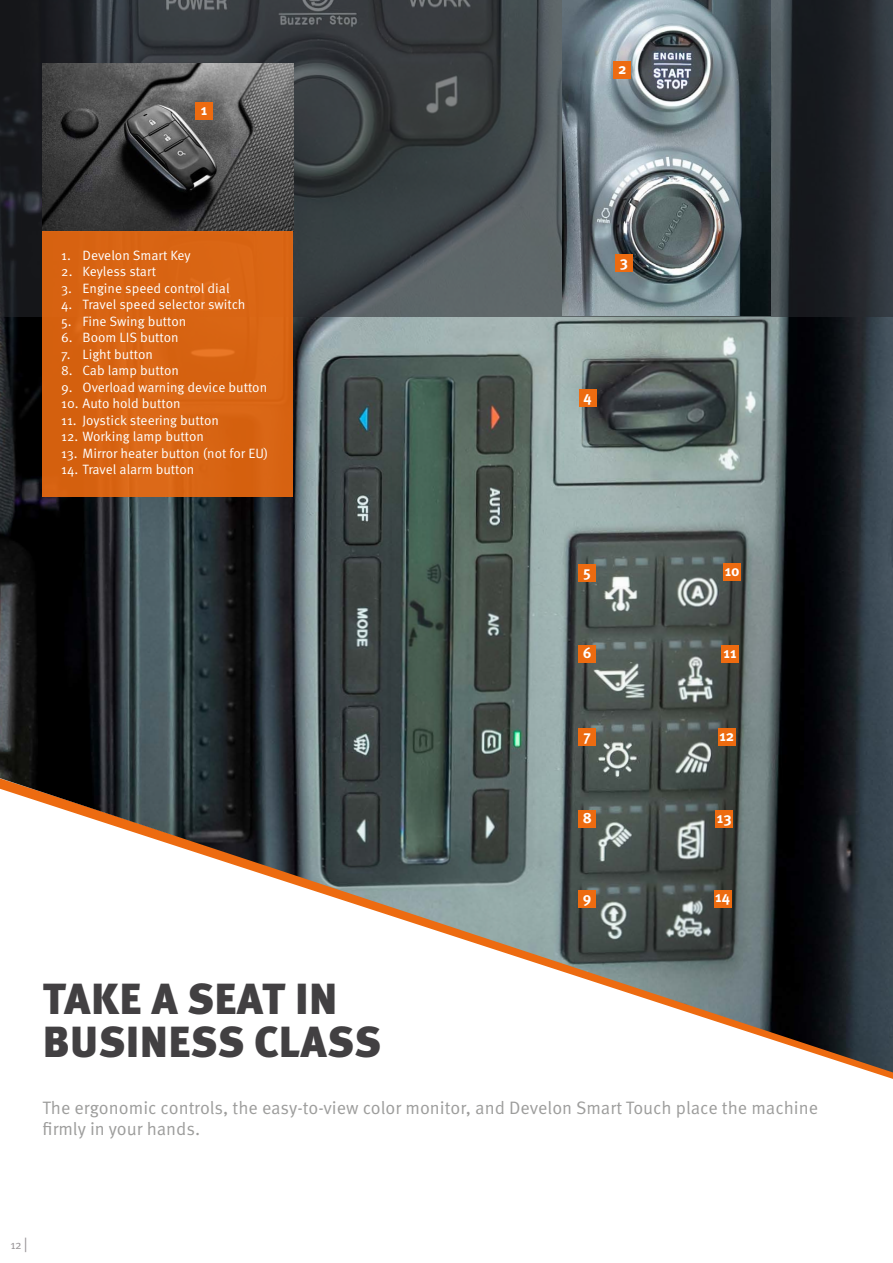
<style>
.page{position:relative;width:893px;height:1263px;background:#fff}
.page>*{position:absolute;margin:0;border:0;box-sizing:border-box;transform-origin:0 0}
.t1{font:900 43.5px/43.5px "Meta Pro";letter-spacing:.01em;color:#424042}
.t2{font:18px/21.6px "Meta Pro Norm";color:#9d9d9c}
.t3{font:700 15px "Meta Pro";color:#fff}
.t4{font:13.5px "Meta Pro Norm";color:#fff}
.t5{font:12px "Meta Pro Norm";color:#979396}
.s1{font-size:15px}
</style>
<div class="page">
<img style="left:0;top:317px;width:893px;height:755px">
<svg style="left:0;top:0;width:893px;height:317px;background:#353a3e"></svg>
<img style="left:562px;top:0;width:208px;height:316px">
<img style="left:43px;top:64px;width:250px;height:167px">
<div style="left:43px;top:231px;width:250px;height:265px;background:#d86413"></div>
<div style="left:196px;top:102px;width:17px;height:17px;background:#ed6b10"></div>
<div style="left:615px;top:254px;width:17px;height:17px;background:#ed6b10"></div>
<div style="left:614px;top:62px;width:17px;height:17px;background:#ed6b10"></div>
<div style="left:579px;top:389px;width:17px;height:18px;background:#ed6b10"></div>
<div style="left:579px;top:564px;width:17px;height:17px;background:#ed6b10"></div>
<div style="left:724px;top:564px;width:17px;height:17px;background:#ed6b10"></div>
<div style="left:579px;top:645px;width:17px;height:17px;background:#ed6b10"></div>
<div style="left:722px;top:645px;width:17px;height:17px;background:#ed6b10"></div>
<div style="left:579px;top:729px;width:17px;height:17px;background:#ed6b10"></div>
<div style="left:718px;top:729px;width:17px;height:17px;background:#ed6b10"></div>
<div style="left:579px;top:810px;width:17px;height:17px;background:#ed6b10"></div>
<div style="left:716px;top:810px;width:17px;height:17px;background:#ed6b10"></div>
<div style="left:579px;top:890px;width:17px;height:17px;background:#ed6b10"></div>
<div style="left:714px;top:890px;width:17px;height:17px;background:#ed6b10"></div>
<p class="t3" style="left:201px;top:98px;width:8px">1</p>
<p class="t3" style="left:618px;top:57px;width:10px">2</p>
<p class="t4" style="left:61px;top:245px;width:131px">1. Develon Smart Key</p>
<p class="t4" style="left:61px;top:262px;width:96px">2. Keyless start</p>
<p class="t4" style="left:61px;top:278px;width:170px">3. Engine speed control dial</p>
<p class="t4" style="left:61px;top:295px;width:186px">4. Travel speed selector switch</p>
<p class="t4" style="left:61px;top:311px;width:127px">5. Fine Swing button</p>
<p class="t4" style="left:61px;top:328px;width:119px">6. Boom LIS button</p>
<p class="t4" style="left:61px;top:344px;width:93px">7. Light button</p>
<p class="t4" style="left:61px;top:360px;width:119px">8. Cab lamp button</p>
<p class="t4" style="left:61px;top:377px;width:207px">9. Overload warning device button</p>
<p class="t4" style="left:61px;top:393px;width:121px">10. Auto hold button</p>
<p class="t4" style="left:61px;top:410px;width:159px">11. Joystick steering button</p>
<p class="t4" style="left:61px;top:426px;width:144px">12. Working lamp button</p>
<p class="t4" style="left:61px;top:443px;width:209px">13. Mirror heater button (not for EU)</p>
<p class="t4" style="left:61px;top:459px;width:135px">14. Travel alarm button</p>
<h1 class="t1" style="left:43px;top:975px;width:340px">TAKE A SEAT IN<br>BUSINESS CLASS</h1>
<p class="t3" style="left:620px;top:250px;width:10px">3</p>
<p class="t3" style="left:584px;top:385px;width:10px">4</p>
<p class="t3" style="left:583px;top:560px;width:9px">5</p>
<p class="t3" style="left:725px;top:559px;width:16px">10</p>
<p class="t3" style="left:583px;top:641px;width:10px">6</p>
<p class="t3" style="left:724px;top:641px;width:14px">11</p>
<p class="t3" style="left:583px;top:724px;width:9px">7</p>
<p class="t3" style="left:719px;top:724px;width:16px">12</p>
<p class="t3" style="left:583px;top:805px;width:11px">8</p>
<p class="t3" style="left:717px;top:805px;width:16px">13</p>
<p class="t3" style="left:583px;top:886px;width:10px">9</p>
<p class="t3" style="left:715px;top:885px;width:16px">14</p>
<h2 class="t2" style="left:43px;top:1095px;width:777px">The ergonomic controls, the easy-to-view color monitor, and Develon Smart Touch place the machine firmly in your hands.</h2>
<p class="t5" style="left:11px;top:1235px;width:19px">12 <span class="s1">|</span></p>
</div>
